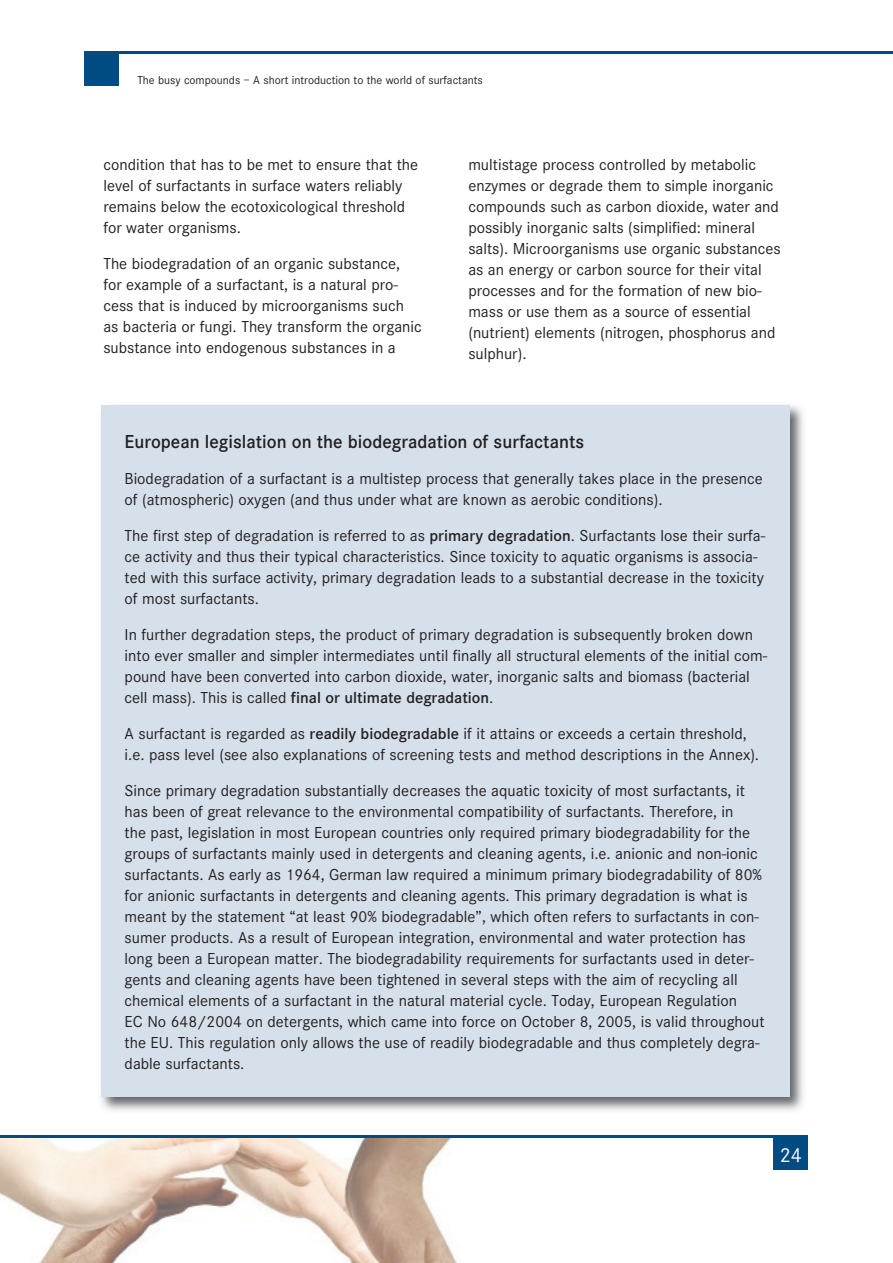
<style>
.page{position:relative;width:893px;height:1263px;background:#fff}
.page>*{position:absolute;margin:0;border:0;box-sizing:border-box;transform-origin:0 0}
.t1{font:21px "Corporate S";color:#fff}
.t2{font:600 19.5px "Corporate S";color:#231f20}
.t3{font:16.5px/21px "Corporate S";color:#231f20}
.t4{font:12px "Corporate S";color:#231f20}
.s1{font-weight:600}
</style>
<div class="page">
<img style="left:0;top:1137px;width:504px;height:125px">
<div style="left:774px;top:1135px;width:34px;height:34px;background:#014b83"></div>
<div style="left:85px;top:51px;width:34px;height:34px;background:#014b83"></div>
<hr style="left:100px;top:51px;width:792px;height:2px;background:#014b83">
<hr style="left:0;top:1135px;width:808px;height:2px;background:#014b83">
<img style="left:101px;top:405px;width:703px;height:706px">
<div style="left:102px;top:406px;width:688px;height:691px;background:#d6e0eb"></div>
<p class="t4" style="left:137px;top:76px;width:347px">The busy compounds – A short introduction to the world of surfactants</p>
<p class="t3" style="left:103px;top:156px;width:316px">condition that has to be met to ensure that the level of surfactants in surface waters reliably remains below the ecotoxicological threshold for water organisms.</p>
<p class="t3" style="left:103px;top:254px;width:320px">The biodegradation of an organic substance, for example of a surfactant, is a natural pro&shy;cess that is induced by microorganisms such as bacteria or fungi. They transform the organic substance into endogenous substances in a</p>
<p class="t3" style="left:468px;top:156px;width:314px">multistage process controlled by metabolic enzymes or degrade them to simple inorganic compounds such as carbon dioxide, water and possibly inorganic salts (simplified: mineral salts). Microorganisms use organic substances as an energy or carbon source for their vital processes and for the formation of new bio&shy;mass or use them as a source of essential (nutrient) elements (nitrogen, phosphorus and sulphur).</p>
<p class="t2" style="left:125px;top:435px;width:461px">European legislation on the biodegradation of surfactants</p>
<p class="t3" style="left:125px;top:470px;width:640px">Biodegradation of a surfactant is a multistep process that generally takes place in the presence of (atmospheric) oxygen (and thus under what are known as aerobic conditions).</p>
<p class="t3" style="left:125px;top:527px;width:642px">The first step of degradation is referred to as <span class="s1">primary degradation</span>. Surfactants lose their surfa&shy;ce activity and thus their typical characteristics. Since toxicity to aquatic organisms is associa&shy;ted with this surface activity, primary degradation leads to a substantial decrease in the toxicity of most surfactants.</p>
<p class="t3" style="left:125px;top:626px;width:644px">In further degradation steps, the product of primary degradation is subsequently broken down into ever smaller and simpler intermediates until finally all structural elements of the initial com&shy;pound have been converted into carbon dioxide, water, inorganic salts and biomass (bacterial cell mass). This is called <span class="s1">final or ultimate degradation</span>.</p>
<p class="t3" style="left:125px;top:724px;width:636px">A surfactant is regarded as <span class="s1">readily biodegradable</span> if it attains or exceeds a certain threshold, i.e. pass level (see also explanations of screening tests and method descriptions in the Annex).</p>
<p class="t3" style="left:125px;top:781px;width:641px">Since primary degradation substantially decreases the aquatic toxicity of most surfactants, it has been of great relevance to the environmental compatibility of surfactants. Therefore, in<br>the past, legislation in most European countries only required primary biodegradability for the groups of surfactants mainly used in detergents and cleaning agents, i.e. anionic and non-ionic surfactants. As early as 1964, German law required a minimum primary biodegradability of 80% for anionic surfactants in detergents and cleaning agents. This primary degradation is what is meant by the statement “at least 90% biodegradable”, which often refers to surfactants in con&shy;sumer products. As a result of European integration, environmental and water protection has long been a European matter. The biodegradability requirements for surfactants used in deter&shy;gents and cleaning agents have been tightened in several steps with the aim of recycling all chemical elements of a surfactant in the natural material cycle. Today, European Regulation<br>EC No 648/2004 on detergents, which came into force on October 8, 2005, is valid throughout the EU. This regulation only allows the use of readily biodegradable and thus completely degra&shy;dable surfactants.</p>
<p class="t1" style="left:780px;top:1148px;width:24px">24</p>
</div>
